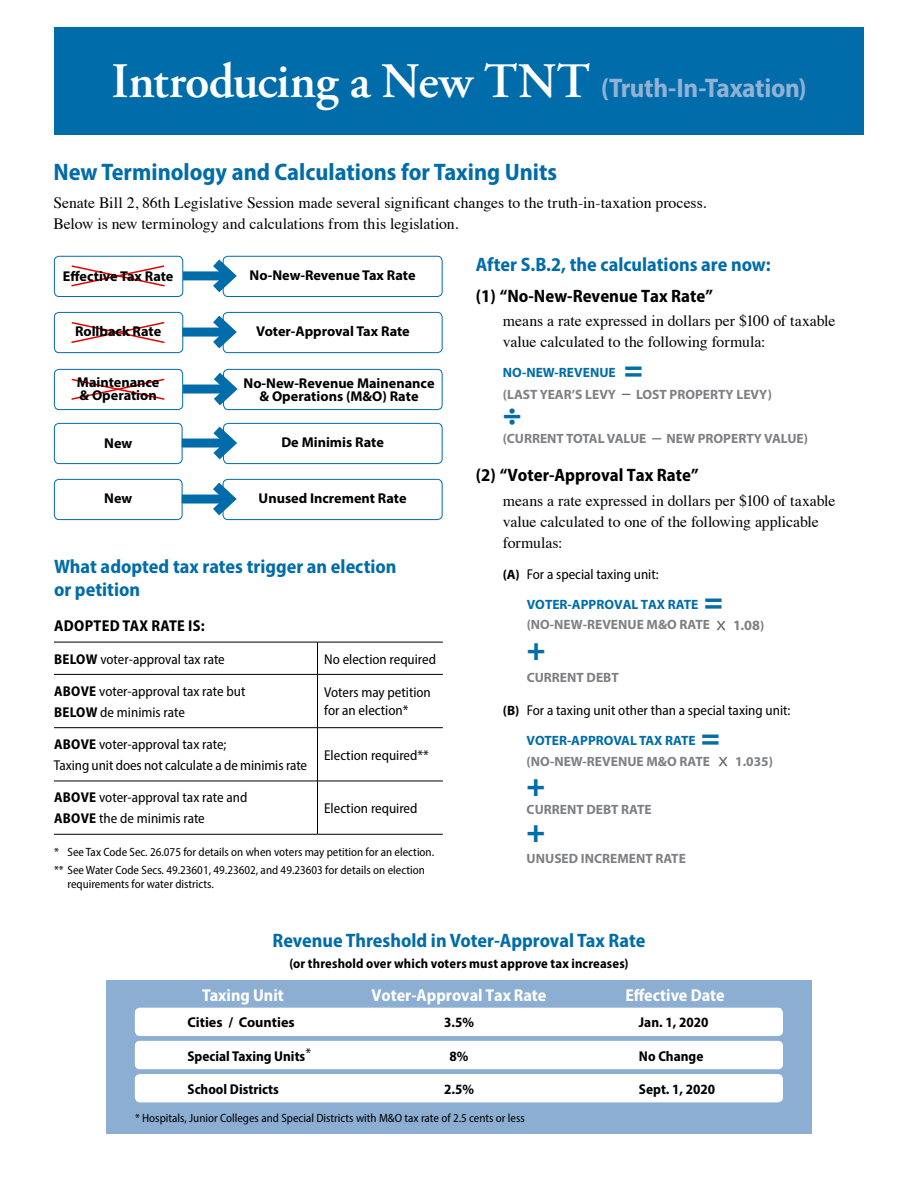
<style>
.page{position:relative;width:918px;height:1188px;background:#fff}
.page>*{position:absolute;margin:0;border:0;box-sizing:border-box;transform-origin:0 0}
.Blue_Text{font:900 31.5px "Myriad Pro";color:#006ca9}
.Grey_Text{font:900 31.5px "Myriad Pro";color:#006ca9}
.H1__Title{font:700 semi-condensed 27px "Myriad Pro";letter-spacing:-.015em;color:#91b1d5}
.H2__Subhead_1{font:700 semi-condensed 24px "Myriad Pro";color:#006ca9}
.H3__Subhead_2{font:700 semi-condensed 19.5px/22.5px "Myriad Pro";color:#006ca9}
.t1{font:700 semi-condensed 18px "Myriad Pro";color:#000}
.Exhibit_3_-Column_He{font:700 semi-condensed 17.25px "Myriad Pro";color:#fff}
.Body{font:15.75px/21px "Times";letter-spacing:-.005em;color:#000}
.t2{font:700 semi-condensed 15.75px "Myriad Pro";letter-spacing:.02em;color:#000}
.t3{font:semi-condensed 14.25px/18px "Myriad Pro";color:#000}
.Cell_Text{font:700 14.25px/13px "Myriad Pro";color:#000}
.t4{font:700 semi-condensed 14.25px "Myriad Pro";color:#000}
.Exhibit_4_-_Body{font:700 14.25px "Myriad Pro";color:#000}
.Grey_Text-2{font:700 14.25px "Myriad Pro";color:#7e8083}
.Grey_Text-3{font:700 13.5px/20.5px "Myriad Pro";color:#7e8083}
.Body-2{font:700 semi-condensed 13.5px "Myriad Pro";letter-spacing:.01em;color:#000}
.Blue_Text-2{font:700 13.5px "Myriad Pro";color:#006ca9}
.t5{font:semi-condensed 12px/14.4px "Myriad Pro";color:#000}
.s1{font-family:"Adobe Garamond Pro";font-weight:600;font-stretch:normal;font-size:49.5px;color:#fff}
.s2{font-weight:700;font-stretch:normal;font-size:13.5px}
.s3{font-size:13.5px}
.s4{font-weight:700}
.s5{color:#006ca9}
</style>
<div class="page">
<div style="left:223px;top:256px;width:220px;height:41px;border:1px solid #006ca9;border-radius:5px"></div>
<div style="left:183px;top:271px;width:47px;height:9px;background:#006ca9"></div>
<div style="left:54px;top:312px;width:129px;height:41px;border:1px solid #006ca9;border-radius:5px"></div>
<div style="left:223px;top:312px;width:220px;height:41px;border:1px solid #006ca9;border-radius:5px"></div>
<div style="left:182px;top:328px;width:48px;height:9px;background:#006ca9"></div>
<div style="left:223px;top:369px;width:220px;height:41px;border:1px solid #006ca9;border-radius:5px"></div>
<svg style="left:71px;top:378px;width:94px;height:22px"></svg>
<svg style="left:71px;top:322px;width:94px;height:21px"></svg>
<svg style="left:71px;top:265px;width:94px;height:22px"></svg>
<div style="left:183px;top:385px;width:48px;height:9px;background:#006ca9"></div>
<div style="left:54px;top:423px;width:128px;height:41px;border:1px solid #006ca9;border-radius:5px"></div>
<div style="left:223px;top:423px;width:220px;height:41px;border:1px solid #006ca9;border-radius:5px"></div>
<div style="left:182px;top:439px;width:49px;height:9px;background:#006ca9"></div>
<div style="left:54px;top:479px;width:128px;height:41px;border:1px solid #006ca9;border-radius:5px"></div>
<div style="left:223px;top:479px;width:220px;height:41px;border:1px solid #006ca9;border-radius:5px"></div>
<div style="left:182px;top:495px;width:48px;height:9px;background:#006ca9"></div>
<svg style="left:203px;top:255px;width:41px;height:266px"></svg>
<div style="left:54px;top:256px;width:129px;height:41px;border:1px solid #006ca9;border-radius:5px"></div>
<div style="left:54px;top:369px;width:129px;height:41px;border:1px solid #006ca9;border-radius:5px"></div>
<div style="left:106px;top:981px;width:706px;height:153px;background:#8caed3"></div>
<div style="left:135px;top:1008px;width:648px;height:28px;background:#fff;border-radius:5px"></div>
<div style="left:135px;top:1041px;width:648px;height:28px;background:#fff;border-radius:5px"></div>
<div style="left:135px;top:1074px;width:648px;height:28px;background:#fff;border-radius:5px"></div>
<div style="left:54px;top:27px;width:810px;height:108px;background:#006ca9"></div>
<hr style="left:317px;top:675px;width:1px;height:52px;background:#000">
<hr style="left:54px;top:727px;width:264px;height:1px;background:#000">
<hr style="left:318px;top:727px;width:125px;height:1px;background:#000">
<hr style="left:317px;top:728px;width:1px;height:53px;background:#000">
<hr style="left:54px;top:781px;width:264px;height:1px;background:#000">
<hr style="left:318px;top:781px;width:125px;height:1px;background:#000">
<hr style="left:317px;top:781px;width:1px;height:53px;background:#000">
<hr style="left:54px;top:834px;width:264px;height:1px;background:#000">
<hr style="left:318px;top:834px;width:125px;height:1px;background:#000">
<hr style="left:317px;top:642px;width:1px;height:32px;background:#000">
<hr style="left:54px;top:674px;width:264px;height:1px;background:#000">
<hr style="left:318px;top:674px;width:125px;height:1px;background:#000">
<hr style="left:54px;top:642px;width:264px;height:1px;background:#000">
<hr style="left:318px;top:642px;width:125px;height:1px;background:#000">
<img style="left:622px;top:393px;width:9px;height:2px">
<img style="left:652px;top:438px;width:9px;height:2px">
<img style="left:717px;top:620px;width:9px;height:11px">
<img style="left:718px;top:756px;width:9px;height:11px">
<h1 class="H1__Title" style="left:111px;top:71px;width:697px"><span class="s1">Introducing a New TNT</span> (Truth-In-Taxation)</h1>
<h2 class="H2__Subhead_1" style="left:53px;top:156px;width:505px">New Terminology and Calculations for Taxing Units</h2>
<p class="Body" style="left:53px;top:191px;width:654px">Senate Bill 2, 86th Legislative Session made several significant changes to the truth-in-taxation process.<br>Below is new terminology and calculations from this legislation.</p>
<p class="Cell_Text" style="left:63px;top:269px;width:112px">Effective Tax Rate</p>
<p class="Cell_Text" style="left:250px;top:268px;width:167px">No-New-Revenue Tax Rate</p>
<h3 class="H3__Subhead_2" style="left:476px;top:252px;width:296px">After S.B.2, the calculations are now:</h3>
<p class="t1" style="left:476px;top:284px;width:239px">(1) “No-New-Revenue Tax Rate”</p>
<p class="Body" style="left:503px;top:309px;width:334px">means a rate expressed in dollars per $100 of taxable value calculated to the following formula:</p>
<p class="Blue_Text-2" style="left:503px;top:364px;width:114px">NO-NEW-REVENUE</p>
<p class="Blue_Text" style="left:624px;top:349px;width:20px">=</p>
<p class="Grey_Text-3" style="left:503px;top:383px;width:115px">(LAST YEAR’S LEVY</p>
<p class="Grey_Text-3" style="left:636px;top:383px;width:137px">LOST PROPERTY LEVY)</p>
<p class="Grey_Text" style="left:503px;top:393px;width:20px">÷</p>
<p class="Grey_Text-3" style="left:503px;top:428px;width:145px">(CURRENT TOTAL VALUE</p>
<p class="Grey_Text-3" style="left:666px;top:428px;width:143px">NEW PROPERTY VALUE)</p>
<p class="t1" style="left:476px;top:464px;width:224px">(2) “Voter-Approval Tax Rate”</p>
<p class="Body" style="left:503px;top:488px;width:334px">means a rate expressed in dollars per $100 of taxable value calculated to one of the following applicable formulas:</p>
<p class="t3" style="left:503px;top:565px;width:157px"><span class="s2">(A)</span> For a special taxing unit:</p>
<p class="Blue_Text" style="left:704px;top:580px;width:20px">=</p>
<p class="Grey_Text-2" style="left:733px;top:616px;width:33px">1.08<span class="s3">)</span></p>
<p class="Cell_Text" style="left:75px;top:324px;width:88px">Rollback Rate</p>
<p class="Cell_Text" style="left:256px;top:324px;width:155px">Voter-Approval Tax Rate</p>
<p class="Cell_Text" style="left:77px;top:376px;width:84px">Maintenance &amp; Operation</p>
<p class="Cell_Text" style="left:244px;top:376px;width:193px;text-align:center">No-New-Revenue Mainenance &amp; Operations (M&amp;O) Rate</p>
<p class="Cell_Text" style="left:104px;top:436px;width:30px">New</p>
<p class="Cell_Text" style="left:281px;top:436px;width:104px">De Minimis Rate</p>
<p class="Cell_Text" style="left:104px;top:492px;width:30px">New</p>
<p class="Cell_Text" style="left:259px;top:492px;width:149px">Unused Increment Rate</p>
<h3 class="H3__Subhead_2" style="left:54px;top:555px;width:344px">What adopted tax rates trigger an election or petition</h3>
<p class="t2" style="left:54px;top:616px;width:152px">ADOPTED TAX RATE IS:</p>
<p class="t3" style="left:54px;top:650px;width:172px"><span class="s4">BELOW</span> voter-approval tax rate</p>
<p class="t3" style="left:324px;top:650px;width:113px">No election required</p>
<p class="t3" style="left:54px;top:682px;width:193px"><span class="s4">ABOVE</span> voter-approval tax rate but</p>
<p class="t3" style="left:54px;top:703px;width:132px"><span class="s4">BELOW</span> de minimis rate</p>
<p class="Grey_Text-3" style="left:527px;top:593px;width:185px"><span class="s5">VOTER-APPROVAL TAX RATE </span>(NO-NEW-REVENUE M&amp;O RATE</p>
<p class="Grey_Text" style="left:527px;top:629px;width:20px">+</p>
<p class="Grey_Text-3" style="left:527px;top:666px;width:94px">CURRENT DEBT</p>
<p class="t3" style="left:503px;top:701px;width:289px"><span class="s2">(B)</span> For a taxing unit other than a special taxing unit:</p>
<p class="Blue_Text-2" style="left:527px;top:732px;width:170px">VOTER-APPROVAL TAX RATE</p>
<p class="Blue_Text" style="left:701px;top:716px;width:20px">=</p>
<p class="Grey_Text-3" style="left:527px;top:751px;width:185px">(NO-NEW-REVENUE M&amp;O RATE</p>
<p class="Grey_Text-3" style="left:735px;top:751px;width:39px">1.035)</p>
<p class="Blue_Text" style="left:527px;top:765px;width:20px">+</p>
<p class="Grey_Text-3" style="left:527px;top:799px;width:127px">CURRENT DEBT RATE</p>
<p class="Blue_Text" style="left:527px;top:811px;width:20px">+</p>
<p class="Grey_Text-3" style="left:527px;top:847px;width:161px">UNUSED INCREMENT RATE</p>
<p class="t3" style="left:324px;top:683px;width:108px">Voters may petition for an election*</p>
<p class="t3" style="left:54px;top:735px;width:174px"><span class="s4">ABOVE</span> voter-approval tax rate;</p>
<p class="t3" style="left:54px;top:756px;width:255px">Taxing unit does not calculate a de minimis rate</p>
<p class="t3" style="left:324px;top:746px;width:106px">Election required**</p>
<p class="t3" style="left:54px;top:789px;width:195px"><span class="s4">ABOVE</span> voter-approval tax rate and</p>
<p class="t3" style="left:54px;top:810px;width:152px"><span class="s4">ABOVE</span> the de minimis rate</p>
<p class="t3" style="left:324px;top:799px;width:95px">Election required</p>
<p class="t5" style="left:54px;top:845px;width:382px">* See Tax Code Sec. 26.075 for details on when voters may petition for an election.</p>
<p class="t5" style="left:68px;top:863px;width:359px;text-indent:-14px">** See Water Code Secs. 49.23601, 49.23602, and 49.23603 for details on election requirements for water districts.</p>
<h3 class="H3__Subhead_2" style="left:273px;top:929px;width:374px">Revenue Threshold in Voter-Approval Tax Rate</h3>
<p class="Body-2" style="left:290px;top:955px;width:340px">(or threshold over which voters must approve tax increases)</p>
<p class="Exhibit_3_-Column_He" style="left:202px;top:984px;width:83px">Taxing Unit</p>
<p class="Exhibit_3_-Column_He" style="left:625px;top:984px;width:101px">Effective Date</p>
<p class="Exhibit_4_-_Body" style="left:188px;top:1013px;width:109px">Cities / Counties</p>
<p class="t4" style="left:639px;top:1013px;width:71px">Jan. 1, 2020</p>
<p class="t4" style="left:188px;top:1047px;width:125px">Special Taxing Units<sup>*</sup></p>
<p class="t4" style="left:639px;top:1047px;width:66px">No Change</p>
<p class="t4" style="left:188px;top:1080px;width:93px">School Districts</p>
<p class="Exhibit_3_-Column_He" style="left:372px;top:984px;width:176px">Voter-Approval Tax Rate</p>
<p class="t4" style="left:444px;top:1013px;width:31px">3.5%</p>
<p class="t4" style="left:450px;top:1047px;width:20px">8%</p>
<p class="t4" style="left:444px;top:1080px;width:31px">2.5%</p>
<p class="t4" style="left:639px;top:1080px;width:78px">Sept. 1, 2020</p>
<p class="t5" style="left:135px;top:1110px;width:391px">* Hospitals, Junior Colleges and Special Districts with M&amp;O tax rate of 2.5 cents or less</p>
</div>
